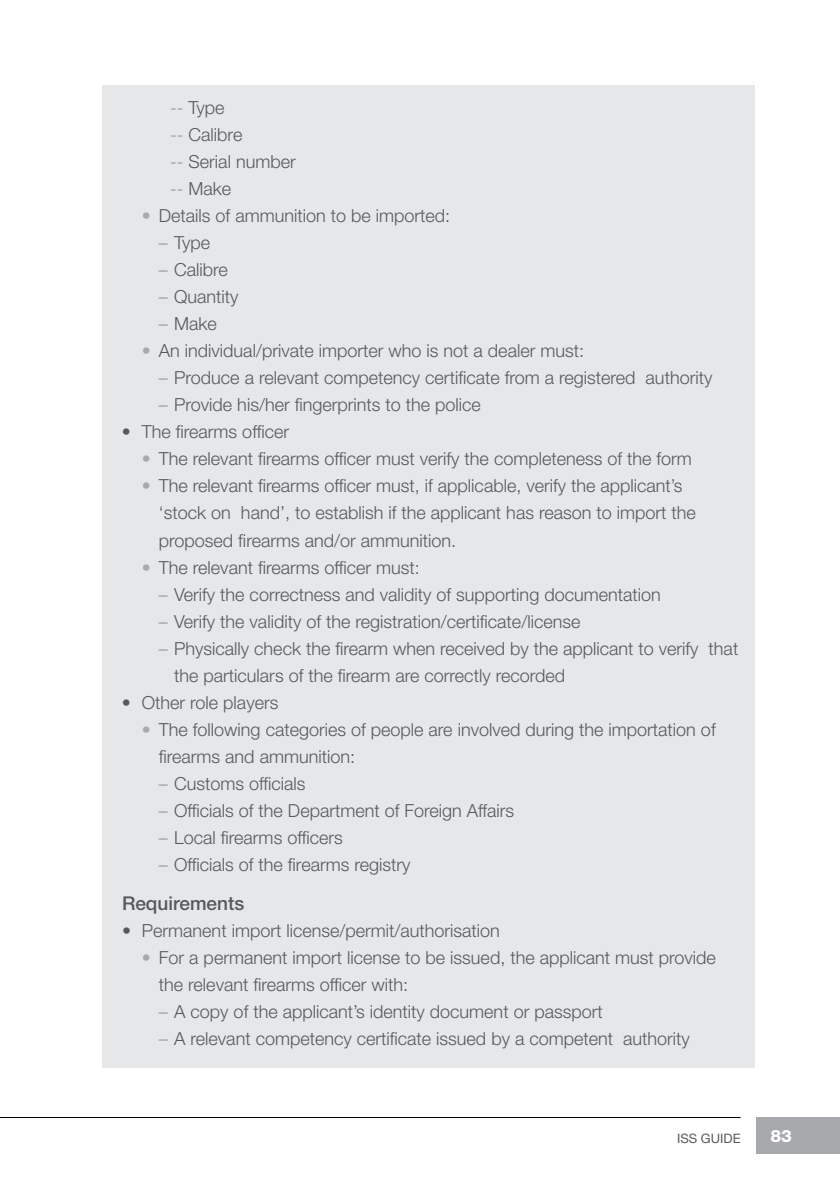
<style>
.page{position:relative;width:840px;height:1191px;background:#fff}
.page>*{position:absolute;margin:0;border:0;box-sizing:border-box;transform-origin:0 0}
.t1{font:500 19px "Helvetica Neue LT Std";color:#58595b}
.t2{font:300 18px/27px "Helvetica Neue LT Std";color:#58595b}
.t3{font:800 17px "Helvetica Neue LT Std";color:#fff}
.t4{font:13px "Helvetica Neue LT Std";color:#58595b}
.s1{color:#939598}
.s2{color:#a7a9ac}
</style>
<div class="page">
<hr style="left:0;top:1117px;width:740px;height:1px;background:#000">
<div style="left:755px;top:1117px;width:84px;height:36px;background:#a7a9ac"></div>
<div style="left:102px;top:85px;width:652px;height:982px;background:#e6e7e8"></div>
<p class="t2" style="left:170px;top:93px;width:127px"><span class="s1">--</span> Type<br><span class="s1">--</span> Calibre<br><span class="s1">--</span> Serial number <span class="s1">--</span> Make</p>
<p class="t2" style="left:142px;top:201px;width:310px"><span class="s2">•</span> Details of ammunition to be imported:</p>
<p class="t2" style="left:159px;top:228px;width:53px"><span class="s1">–</span> Type</p>
<p class="t2" style="left:159px;top:256px;width:70px"><span class="s1">–</span> Calibre</p>
<p class="t2" style="left:159px;top:283px;width:81px"><span class="s1">–</span> Quantity</p>
<p class="t2" style="left:159px;top:310px;width:59px"><span class="s1">–</span> Make</p>
<p class="t2" style="left:142px;top:337px;width:443px"><span class="s2">•</span> An individual/private importer who is not a dealer must:</p>
<p class="t2" style="left:159px;top:364px;width:554px"><span class="s1">–</span> Produce a relevant competency certificate from a registered authority</p>
<p class="t2" style="left:159px;top:391px;width:323px"><span class="s1">–</span> Provide his/her fingerprints to the police</p>
<p class="t2" style="left:122px;top:418px;width:168px">• The firearms officer</p>
<p class="t2" style="left:142px;top:445px;width:551px"><span class="s2">•</span> The relevant firearms officer must verify the completeness of the form</p>
<p class="t2" style="left:159px;top:472px;width:538px;text-indent:-17px"><span class="s2">•</span> The relevant firearms officer must, if applicable, verify the applicant’s ‘stock on hand’, to establish if the applicant has reason to import the proposed firearms and/or ammunition.</p>
<p class="t2" style="left:142px;top:553px;width:279px"><span class="s2">•</span> The relevant firearms officer must:</p>
<p class="t2" style="left:159px;top:580px;width:503px"><span class="s1">–</span> Verify the correctness and validity of supporting documentation</p>
<p class="t2" style="left:159px;top:607px;width:423px"><span class="s1">–</span> Verify the validity of the registration/certificate/license</p>
<p class="t2" style="left:174px;top:634px;width:565px;text-indent:-15px"><span class="s1">–</span> Physically check the firearm when received by the applicant to verify that the particulars of the firearm are correctly recorded</p>
<p class="t2" style="left:122px;top:688px;width:158px">• Other role players</p>
<p class="t2" style="left:159px;top:715px;width:558px;text-indent:-17px"><span class="s2">•</span> The following categories of people are involved during the importation of firearms and ammunition:</p>
<p class="t2" style="left:159px;top:770px;width:148px"><span class="s1">–</span> Customs officials</p>
<p class="t2" style="left:159px;top:797px;width:357px"><span class="s1">–</span> Officials of the Department of Foreign Affairs</p>
<p class="t2" style="left:159px;top:824px;width:185px"><span class="s1">–</span> Local firearms officers</p>
<p class="t2" style="left:159px;top:851px;width:253px"><span class="s1">–</span> Officials of the firearms registry</p>
<p class="t1" style="left:122px;top:891px;width:124px">Requirements</p>
<p class="t2" style="left:122px;top:916px;width:379px">• Permanent import license/permit/authorisation</p>
<p class="t2" style="left:159px;top:943px;width:558px;text-indent:-17px"><span class="s2">•</span> For a permanent import license to be issued, the applicant must provide the relevant firearms officer with:</p>
<p class="t2" style="left:159px;top:997px;width:445px"><span class="s1">–</span> A copy of the applicant’s identity document or passport</p>
<p class="t2" style="left:159px;top:1024px;width:532px"><span class="s1">–</span> A relevant competency certificate issued by a competent authority</p>
<p class="t4" style="left:676px;top:1130px;width:65px">ISS GUIDE</p>
<p class="t3" style="left:770px;top:1126px;width:23px">83</p>
</div>
